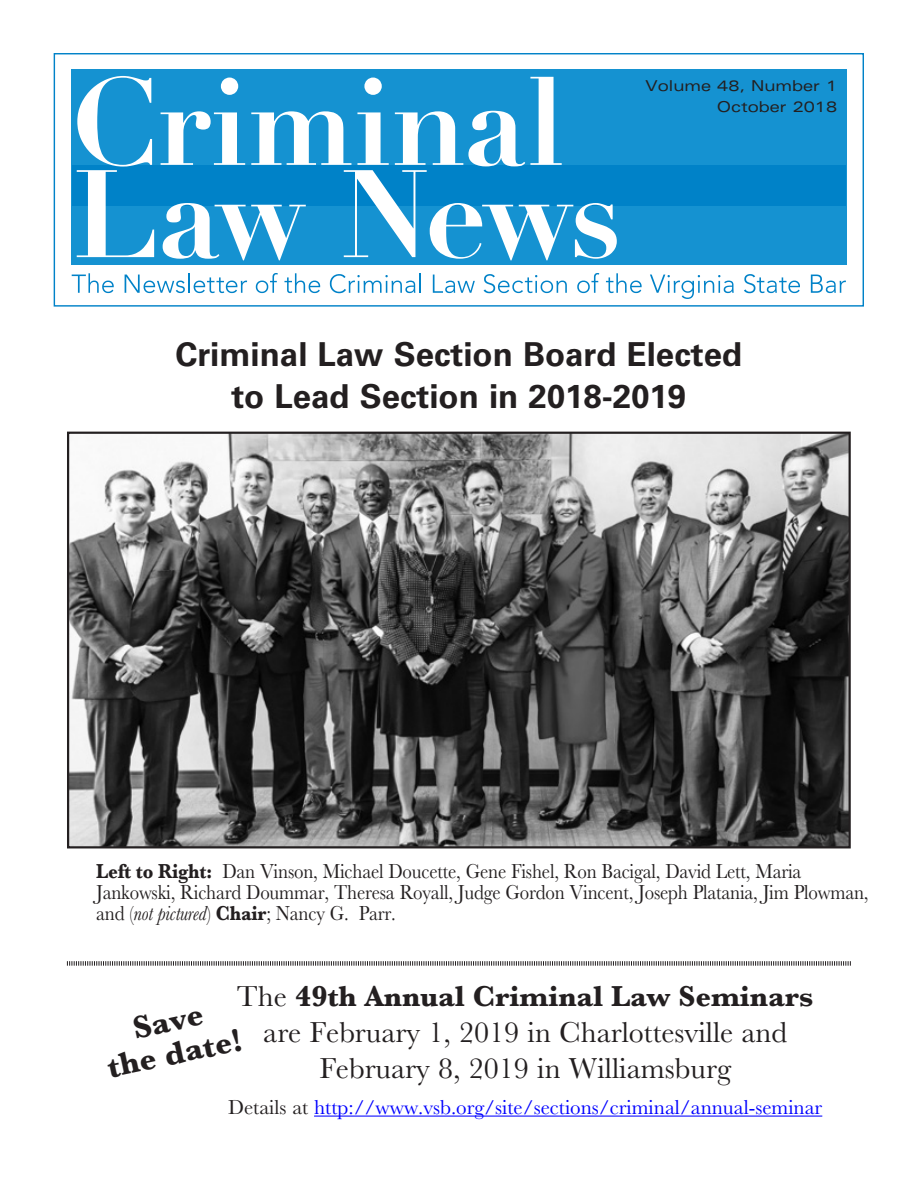
<style>
.page{position:relative;width:918px;height:1188px;background:#fff}
.page>*{position:absolute;margin:0;border:0;box-sizing:border-box;transform-origin:0 0}
.t1{font:700 33px/42px "Univers";color:#231f20;text-align:center}
.t2{font:700 33px/33px "Baskerville";color:#231f20;text-align:center}
.t3{font:30px/36px "Baskerville";color:#231f20;text-align:center}
.t4{font:21px/21px "Baskerville";letter-spacing:-.01em;color:#231f20;scale:.9 1}
.t5{font:21px "Baskerville";color:#00f}
.t6{font:expanded 15px "Univers";color:#231f20}
.s1{font-weight:700}
.s2{font-style:italic}
.s3{color:#231f20}
</style>
<div class="page">
<div style="left:72px;top:69px;width:775px;height:196px;background:#1592d1"></div>
<div style="left:72px;top:165px;width:774px;height:41px;background:#0082c8"></div>
<svg style="left:77px;top:76px;width:77px;height:181px"></svg>
<svg style="left:161px;top:77px;width:456px;height:183px"></svg>
<svg style="left:72px;top:273px;width:42px;height:20px"></svg>
<svg style="left:125px;top:275px;width:60px;height:18px"></svg>
<hr style="left:188px;top:273px;width:2px;height:20px;background:#0082c8">
<svg style="left:194px;top:277px;width:53px;height:16px"></svg>
<svg style="left:256px;top:273px;width:22px;height:20px"></svg>
<svg style="left:284px;top:273px;width:36px;height:20px"></svg>
<svg style="left:330px;top:274px;width:85px;height:19px"></svg>
<hr style="left:419px;top:273px;width:2px;height:20px;background:#0082c8">
<svg style="left:433px;top:275px;width:42px;height:18px"></svg>
<svg style="left:484px;top:274px;width:83px;height:19px"></svg>
<svg style="left:577px;top:273px;width:22px;height:20px"></svg>
<svg style="left:606px;top:273px;width:36px;height:20px"></svg>
<svg style="left:650px;top:275px;width:84px;height:24px"></svg>
<svg style="left:744px;top:274px;width:56px;height:19px"></svg>
<svg style="left:811px;top:275px;width:35px;height:18px"></svg>
<div style="left:54px;top:53px;width:810px;height:254px;border:1px solid #0082c8"></div>
<hr style="left:314px;top:1116px;width:508px;height:1px;background:#00f">
<img style="left:70px;top:435px;width:778px;height:410px">
<div style="left:67px;top:432px;width:784px;height:416px;border:2px solid #231f20"></div>
<svg style="left:67px;top:961px;width:784px;height:5px"></svg>
<p class="t6" style="left:646px;top:77px;width:193px">Volume 48, Number 1</p>
<p class="t6" style="left:717px;top:98px;width:122px">October 2018</p>
<p class="t1" style="left:175px;top:334px;width:568px">Criminal Law Section Board Elected to Lead Section in 2018-2019</p>
<p class="t4" style="left:96px;top:861px;width:860px"><span class="s1">Left to Right:</span> Dan Vinson, Michael Doucette, Gene Fishel, Ron Bacigal, David Lett, Maria<br>Jankowski, Richard Doummar, Theresa Royall, Judge Gordon Vincent, Joseph Platania, Jim Plowman, and (<span class="s2">not pictured</span>) <span class="s1">Chair</span>; Nancy G. Parr.</p>
<p class="t3" style="left:237px;top:979px;width:578px">The <span class="s1">49th Annual Criminal Law Seminars </span>are February 1, 2019 in Charlottesville and</p>
<p class="t3" style="left:319px;top:1051px;width:413px">February 8, 2019 in Williamsburg</p>
<p class="t5" style="left:228px;top:1094px;width:596px"><span class="s3">Details at</span> http://www.vsb.org/site/sections/criminal/annual-seminar</p>
<p class="t2" style="left:97px;top:1019px;width:139px;rotate:-12deg">Save<br>the date!</p>
</div>
